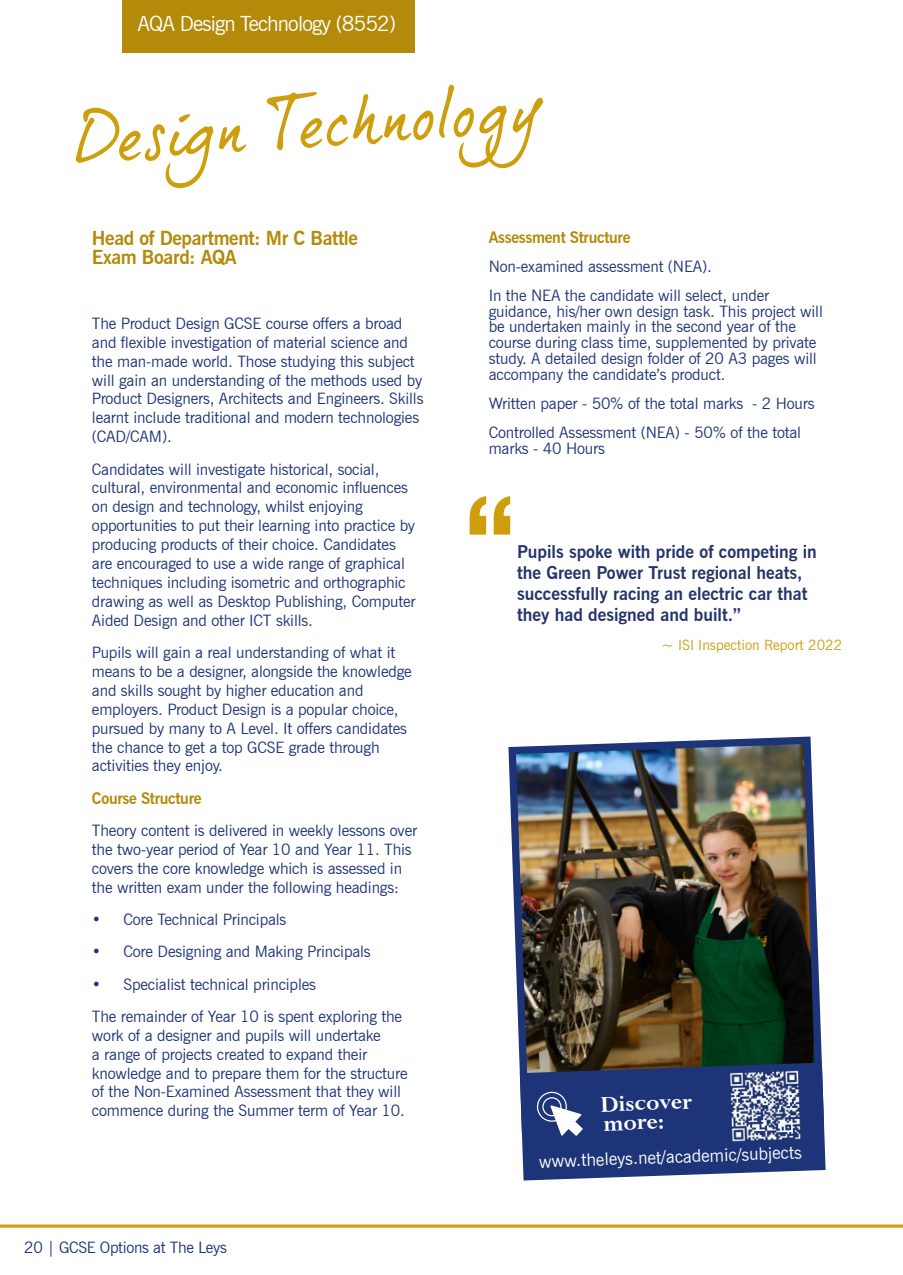
<style>
.page{position:relative;width:903px;height:1275px;background:#fff}
.page>*{position:absolute;margin:0;border:0;box-sizing:border-box;transform-origin:0 0}
.t1{font:69.3px "dear Joe 5 CASUAL P";color:#ce9e0d}
.t2{font:700 25.55px/19.1px "Lapidary 333 BT";color:#fff}
.t3{font:21px "News Gothic BT";letter-spacing:-.04em;color:#fff}
.t4{font:700 19.25px/18.9px "News Gothic BT";letter-spacing:-.02em;color:#b38a0a}
.t5{font:700 17.5px/21px "News Gothic BT";color:#25346a}
.t6{font:17.5px "News Gothic BT";color:#fff}
.t7{font:15.75px/18.9px "News Gothic BT";letter-spacing:-.01em;color:#1e3478}
.t8{font:700 15.75px "News Gothic BT";letter-spacing:-.02em;color:#b38a0a}
.t9{font:14.17px "News Gothic BT";color:#ce9e0d}
</style>
<div class="page">
<svg style="left:0;top:1224px;width:903px;height:4px;background:#d8b23f"></svg>
<div style="left:122px;top:0;width:293px;height:52px;background:#b38a0a"></div>
<img style="left:508px;top:736px;width:314px;height:342px">
<svg style="left:520px;top:1063px;width:305px;height:117px;background:#3d4f85"></svg>
<svg style="left:470px;top:496px;width:40px;height:39px"></svg>
<h3 class="t3" style="left:138px;top:11px;width:260px">AQA Design Technology (8552)</h3>
<h1 class="t1" style="left:71px;top:97px;width:471px;rotate:-4deg">Design Technology</h1>
<p class="t4" style="left:92px;top:229px;width:267px">Head of Department: Mr C Battle<br>Exam Board: AQA</p>
<p class="t7" style="left:92px;top:314px;width:333px">The Product Design GCSE course offers a broad and flexible investigation of material science and the man-made world. Those studying this subject will gain an understanding of the methods used by Product Designers, Architects and Engineers. Skills learnt include traditional and modern technologies (CAD/CAM).</p>
<p class="t7" style="left:92px;top:459px;width:325px">Candidates will investigate historical, social, cultural, environmental and economic influences on design and technology, whilst enjoying opportunities to put their learning into practice by producing products of their choice. Candidates are encouraged to use a wide range of graphical techniques including isometric and orthographic drawing as well as Desktop Publishing, Computer Aided Design and other ICT skills.</p>
<p class="t7" style="left:92px;top:643px;width:321px">Pupils will gain a real understanding of what it means to be a designer, alongside the knowledge and skills sought by higher education and employers. Product Design is a popular choice, pursued by many to A Level. It offers candidates the chance to get a top GCSE grade through activities they enjoy.</p>
<p class="t8" style="left:92px;top:788px;width:111px">Course Structure</p>
<p class="t7" style="left:92px;top:821px;width:327px">Theory content is delivered in weekly lessons over the two-year period of Year 10 and Year 11. This covers the core knowledge which is assessed in the written exam under the following headings:</p>
<p class="t7" style="left:92px;top:910px;width:196px">• Core Technical Principals</p>
<p class="t7" style="left:92px;top:942px;width:280px">• Core Designing and Making Principals</p>
<p class="t7" style="left:92px;top:968px;width:312px;line-height:32.2px">• Specialist technical principles<br>The remainder of Year 10 is spent exploring the</p>
<p class="t7" style="left:92px;top:1026px;width:317px">work of a designer and pupils will undertake<br>a range of projects created to expand their knowledge and to prepare them for the structure of the Non-Examined Assessment that they will commence during the Summer term of Year 10.</p>
<p class="t7" style="left:24px;top:1238px;width:204px">20 | GCSE Options at The Leys</p>
<p class="t8" style="left:489px;top:227px;width:143px">Assessment Structure</p>
<p class="t7" style="left:489px;top:251px;width:282px;line-height:29.2px">Non-examined assessment (NEA).<br>In the NEA the candidate will select, under</p>
<p class="t7" style="left:489px;top:303px;width:336px;line-height:15.8px">guidance, his/her own design task. This project will be undertaken mainly in the second year of the course during class time, supplemented by private study. A detailed design folder of 20 A3 pages will accompany the candidate’s product.</p>
<p class="t7" style="left:489px;top:388px;width:327px;line-height:29.2px">Written paper - 50% of the total marks - 2 Hours<br>Controlled Assessment (NEA) - 50% of the total</p>
<p class="t7" style="left:489px;top:438px;width:118px">marks - 40 Hours</p>
<p class="t5" style="left:517px;top:541px;width:301px">Pupils spoke with pride of competing in the Green Power Trust regional heats, successfully racing an electric car that they had designed and built.”</p>
<p class="t9" style="left:662px;top:636px;width:182px">~ ISI Inspection Report 2022</p>
<h2 class="t2" style="left:600px;top:1095px;width:93px;rotate:-2deg">Discover more:</h2>
<p class="t6" style="left:538px;top:1151px;width:265px;rotate:-2deg">www.theleys.net/academic/subjects</p>
</div>
